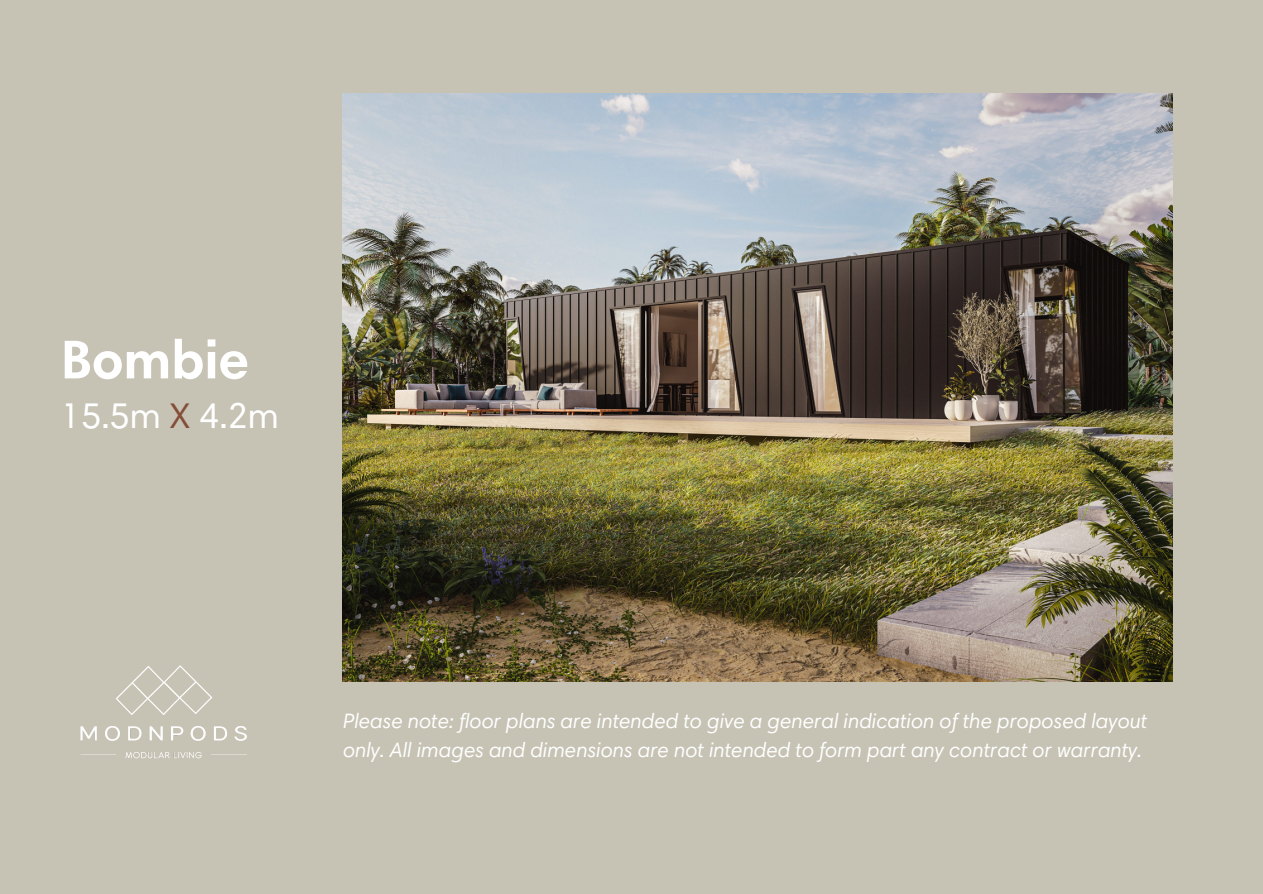
<style>
.page{position:relative;width:1263px;height:894px;background:#fff}
.page>*{position:absolute;margin:0;border:0;box-sizing:border-box;transform-origin:0 0}
.t1{font:700 55.05px "Harmonia Sans Pro Cyr";color:#fff}
.t2{font:36px "Harmonia Sans Pro Cyr";color:#fff}
.t3{font:italic 21px/29.2px "Harmonia Sans Pro Cyr";color:#fff}
.s1{color:#844e39}
</style>
<div class="page">
<div style="left:0;top:0;width:1263px;height:893px;background:#c6c3b5"></div>
<img style="left:343px;top:94px;width:830px;height:587px">
<img style="left:80px;top:665px;width:167px;height:94px">
<h1 class="t1" style="left:61px;top:338px;width:190px">Bombie</h1>
<h2 class="t2" style="left:61px;top:401px;width:219px">15.5m <span class="s1">X</span> 4.2m</h2>
<p class="t3" style="left:343px;top:708px;width:806px">Please note: floor plans are intended to give a general indication of the proposed layout only. All images and dimensions are not intended to form part any contract or warranty.</p>
</div>
